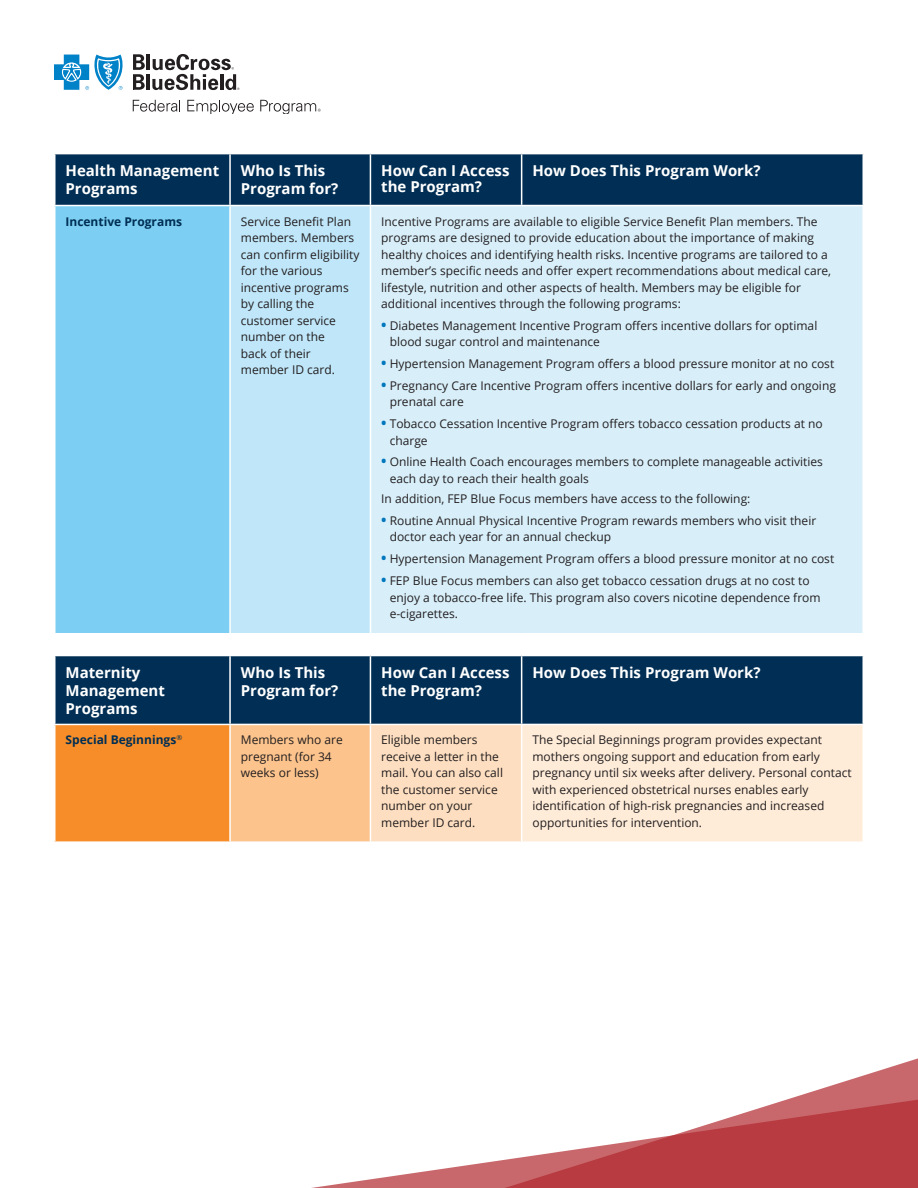
<style>
.page{position:relative;width:918px;height:1188px;background:#fff}
.page>*{position:absolute;margin:0;border:0;box-sizing:border-box;transform-origin:0 0}
.t1{font:700 15px/18px "Open Sans";color:#fff}
.t2{font:12px/16.5px "Open Sans";color:#231f20}
.t3{font:700 12px "Open Sans";color:#002e54}
.s1{font-weight:700;font-size:14.25px;color:#0077bd}
</style>
<div class="page">
<div style="left:56px;top:154px;width:806px;height:51px;background:#002e54"></div>
<div style="left:55px;top:206px;width:175px;height:428px;background:#7ccff2"></div>
<div style="left:230px;top:206px;width:140px;height:428px;background:#bfe6f9"></div>
<div style="left:370px;top:206px;width:493px;height:428px;background:#d8effa"></div>
<hr style="left:229px;top:154px;width:2px;height:51px;background:#fff">
<hr style="left:370px;top:154px;width:1px;height:51px;background:#fff">
<hr style="left:521px;top:154px;width:1px;height:51px;background:#fff">
<hr style="left:54px;top:206px;width:2px;height:427px;background:#fff">
<hr style="left:229px;top:206px;width:2px;height:427px;background:#fff">
<hr style="left:370px;top:206px;width:1px;height:427px;background:#fff">
<hr style="left:862px;top:206px;width:2px;height:427px;background:#fff">
<hr style="left:54px;top:633px;width:176px;height:1px;background:#fff">
<hr style="left:230px;top:633px;width:140px;height:1px;background:#fff">
<hr style="left:370px;top:633px;width:152px;height:1px;background:#fff">
<hr style="left:522px;top:633px;width:342px;height:1px;background:#fff">
<div style="left:56px;top:656px;width:806px;height:68px;background:#002e54"></div>
<div style="left:55px;top:724px;width:175px;height:118px;background:#f68d28"></div>
<div style="left:230px;top:724px;width:140px;height:118px;background:#fcc38c"></div>
<div style="left:370px;top:724px;width:152px;height:118px;background:#fddec0"></div>
<div style="left:522px;top:724px;width:341px;height:118px;background:#feebd8"></div>
<hr style="left:229px;top:656px;width:2px;height:68px;background:#fff">
<hr style="left:370px;top:656px;width:1px;height:68px;background:#fff">
<hr style="left:521px;top:656px;width:1px;height:68px;background:#fff">
<hr style="left:54px;top:724px;width:176px;height:1px;background:#fff">
<hr style="left:54px;top:725px;width:2px;height:116px;background:#fff">
<hr style="left:230px;top:724px;width:140px;height:1px;background:#fff">
<hr style="left:229px;top:725px;width:2px;height:116px;background:#fff">
<hr style="left:370px;top:724px;width:152px;height:1px;background:#fff">
<hr style="left:370px;top:725px;width:1px;height:116px;background:#fff">
<hr style="left:522px;top:724px;width:342px;height:1px;background:#fff">
<hr style="left:521px;top:725px;width:1px;height:116px;background:#fff">
<hr style="left:862px;top:725px;width:2px;height:116px;background:#fff">
<hr style="left:54px;top:841px;width:176px;height:2px;background:#fff">
<hr style="left:230px;top:841px;width:140px;height:2px;background:#fff">
<hr style="left:370px;top:841px;width:152px;height:2px;background:#fff">
<hr style="left:522px;top:841px;width:342px;height:2px;background:#fff">
<hr style="left:147px;top:54px;width:3px;height:16px;background:#231f20">
<svg style="left:133px;top:54px;width:12px;height:36px"></svg>
<hr style="left:147px;top:74px;width:3px;height:16px;background:#231f20">
<svg style="left:133px;top:100px;width:47px;height:12px"></svg>
<svg style="left:187px;top:100px;width:67px;height:14px"></svg>
<svg style="left:152px;top:54px;width:88px;height:36px"></svg>
<svg style="left:260px;top:100px;width:61px;height:14px"></svg>
<svg style="left:54px;top:55px;width:69px;height:35px"></svg>
<svg style="left:824px;top:1058px;width:94px;height:30px"></svg>
<svg style="left:311px;top:1088px;width:607px;height:100px"></svg>
<p class="t1" style="left:66px;top:161px;width:155px">Health Management<br>Programs</p>
<p class="t1" style="left:241px;top:161px;width:99px">Who Is This<br>Program for?</p>
<p class="t1" style="left:381px;top:162px;width:130px;line-height:16.5px">How Can I Access the Program?</p>
<p class="t1" style="left:532px;top:161px;width:230px">How Does This Program Work?</p>
<p class="t3" style="left:66px;top:213px;width:118px">Incentive Programs</p>
<p class="t2" style="left:241px;top:213px;width:120px">Service Benefit Plan members. Members can confirm eligibility for the various incentive programs by calling the customer service number on the<br>back of their member ID card.</p>
<p class="t2" style="left:381px;top:213px;width:452px">Incentive Programs are available to eligible Service Benefit Plan members. The programs are designed to provide education about the importance of making healthy choices and identifying health risks. Incentive programs are tailored to a member’s specific needs and offer expert recommendations about medical care, lifestyle, nutrition and other aspects of health. Members may be eligible for additional incentives through the following programs:</p>
<p class="t2" style="left:390px;top:317px;width:429px;text-indent:-8px"><span class="s1">•</span> Diabetes Management Incentive Program offers incentive dollars for optimal blood sugar control and maintenance</p>
<p class="t2" style="left:381px;top:355px;width:455px"><span class="s1">•</span> Hypertension Management Program offers a blood pressure monitor at no cost</p>
<p class="t2" style="left:390px;top:377px;width:448px;text-indent:-8px"><span class="s1">•</span> Pregnancy Care Incentive Program offers incentive dollars for early and ongoing prenatal care</p>
<p class="t2" style="left:390px;top:415px;width:434px;text-indent:-8px"><span class="s1">•</span> Tobacco Cessation Incentive Program offers tobacco cessation products at no charge</p>
<p class="t2" style="left:390px;top:453px;width:435px;text-indent:-8px"><span class="s1">•</span> Online Health Coach encourages members to complete manageable activities each day to reach their health goals</p>
<p class="t2" style="left:381px;top:490px;width:371px">In addition, FEP Blue Focus members have access to the following:</p>
<p class="t2" style="left:390px;top:512px;width:428px;text-indent:-8px"><span class="s1">•</span> Routine Annual Physical Incentive Program rewards members who visit their doctor each year for an annual checkup</p>
<p class="t2" style="left:381px;top:550px;width:455px"><span class="s1">•</span> Hypertension Management Program offers a blood pressure monitor at no cost</p>
<p class="t2" style="left:390px;top:572px;width:432px;text-indent:-8px"><span class="s1">•</span> FEP Blue Focus members can also get tobacco cessation drugs at no cost to enjoy a tobacco-free life. This program also covers nicotine dependence from e-cigarettes.</p>
<p class="t1" style="left:66px;top:663px;width:101px">Maternity<br>Management<br>Programs</p>
<p class="t1" style="left:241px;top:663px;width:99px">Who Is This<br>Program for?</p>
<p class="t1" style="left:381px;top:663px;width:130px">How Can I Access the Program?</p>
<p class="t1" style="left:532px;top:663px;width:230px">How Does This Program Work?</p>
<p class="t3" style="left:66px;top:732px;width:118px">Special Beginnings<sup>®</sup></p>
<p class="t2" style="left:241px;top:732px;width:103px">Members who are pregnant (for 34 weeks or less)</p>
<p class="t2" style="left:381px;top:732px;width:123px">Eligible members receive a letter in the mail. You can also call the customer service number on your member ID card.</p>
<p class="t2" style="left:532px;top:732px;width:321px">The Special Beginnings program provides expectant mothers ongoing support and education from early pregnancy until six weeks after delivery. Personal contact with experienced obstetrical nurses enables early identification of high-risk pregnancies and increased opportunities for intervention.</p>
</div>
